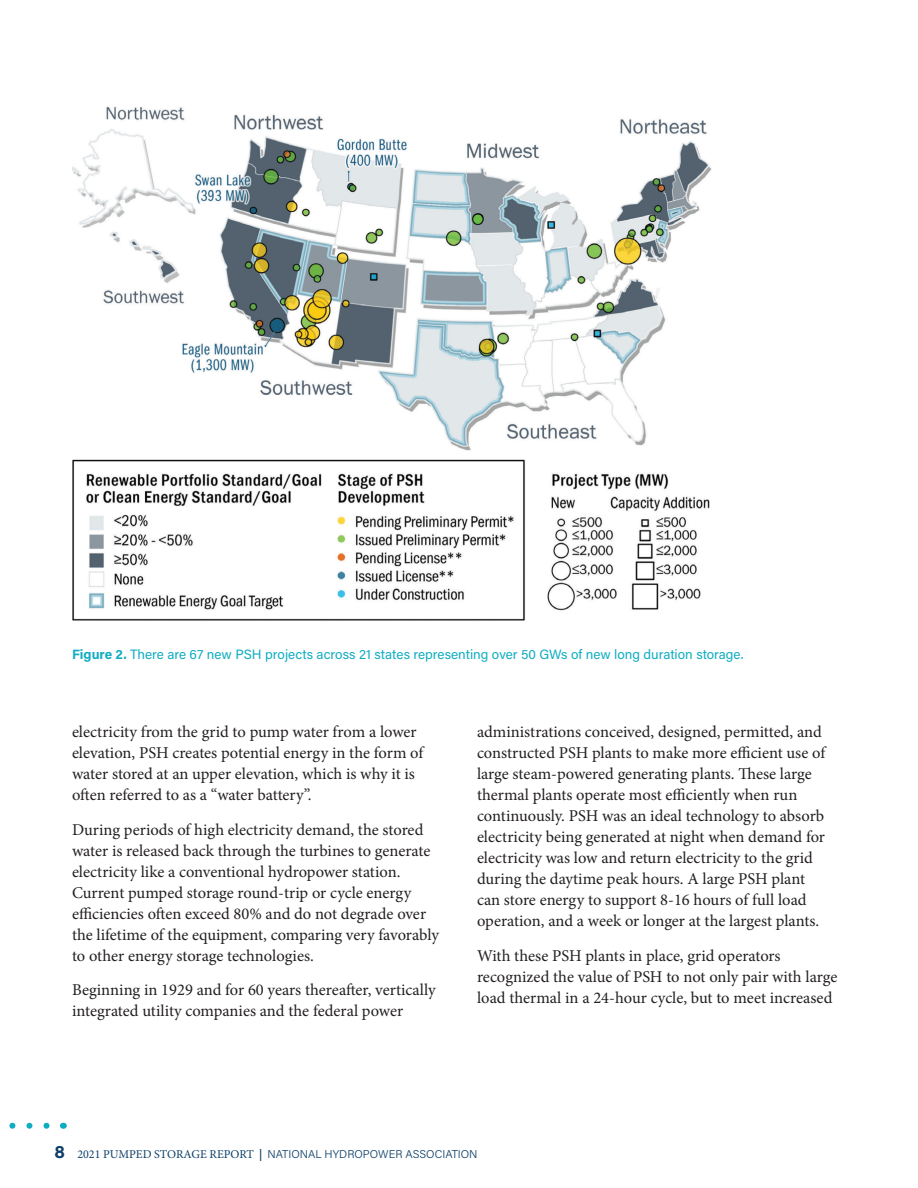
<style>
.page{position:relative;width:918px;height:1188px;background:#fff}
.page>*{position:absolute;margin:0;border:0;box-sizing:border-box;transform-origin:0 0}
.t1{font:700 18px "Acumin Pro";color:#0d3f68}
.t2{font:16.5px/21px "Minion Pro";color:#231f20}
.t3{font:13.5px "Acumin Pro";color:#10adc2}
.t4{font:300 11.25px "Acumin Pro";color:#0d3f68}
.s1{font-weight:700}
.s2{font-family:"Minion Pro";font-weight:400;font-size:12px}
.s3{font-family:"Minion Pro";font-weight:700;font-size:12px}
</style>
<div class="page">
<svg style="left:9px;top:1123px;width:41px;height:6px"></svg>
<img style="left:72px;top:106px;width:640px;height:515px">
<p class="t3" style="left:72px;top:645px;width:673px"><span class="s1">Figure 2.</span> There are 67 new PSH projects across 21 states representing over 50 GWs of new long duration storage.</p>
<p class="t2" style="left:72px;top:721px;width:353px">electricity from the grid to pump water from a lower elevation, PSH creates potential energy in the form of water stored at an upper elevation, which is why it is often referred to as a “water battery”.</p>
<p class="t2" style="left:72px;top:819px;width:369px">During periods of high electricity demand, the stored water is released back through the turbines to generate electricity like a conventional hydropower station.<br>Current pumped storage round-trip or cycle energy efficiencies often exceed 80% and do not degrade over the lifetime of the equipment, comparing very favorably to other energy storage technologies.</p>
<p class="t2" style="left:72px;top:979px;width:365px">Beginning in 1929 and for 60 years thereafter, vertically integrated utility companies and the federal power</p>
<p class="t2" style="left:477px;top:722px;width:350px">administrations conceived, designed, permitted, and constructed PSH plants to make more efficient use of large steam-powered generating plants. These large thermal plants operate most efficiently when run continuously. PSH was an ideal technology to absorb electricity being generated at night when demand for electricity was low and return electricity to the grid during the daytime peak hours. A large PSH plant can store energy to support 8-16 hours of full load operation, and a week or longer at the largest plants.</p>
<p class="t2" style="left:477px;top:945px;width:362px">With these PSH plants in place, grid operators recognized the value of PSH to not only pair with large load thermal in a 24-hour cycle, but to meet increased</p>
<p class="t1" style="left:55px;top:1139px;width:12px">8</p>
<p class="t4" style="left:77px;top:1146px;width:402px"><span class="s2">2021 PUMPED STORAGE REPORT</span> <span class="s3">|</span> NATIONAL HYDROPOWER ASSOCIATION</p>
</div>
